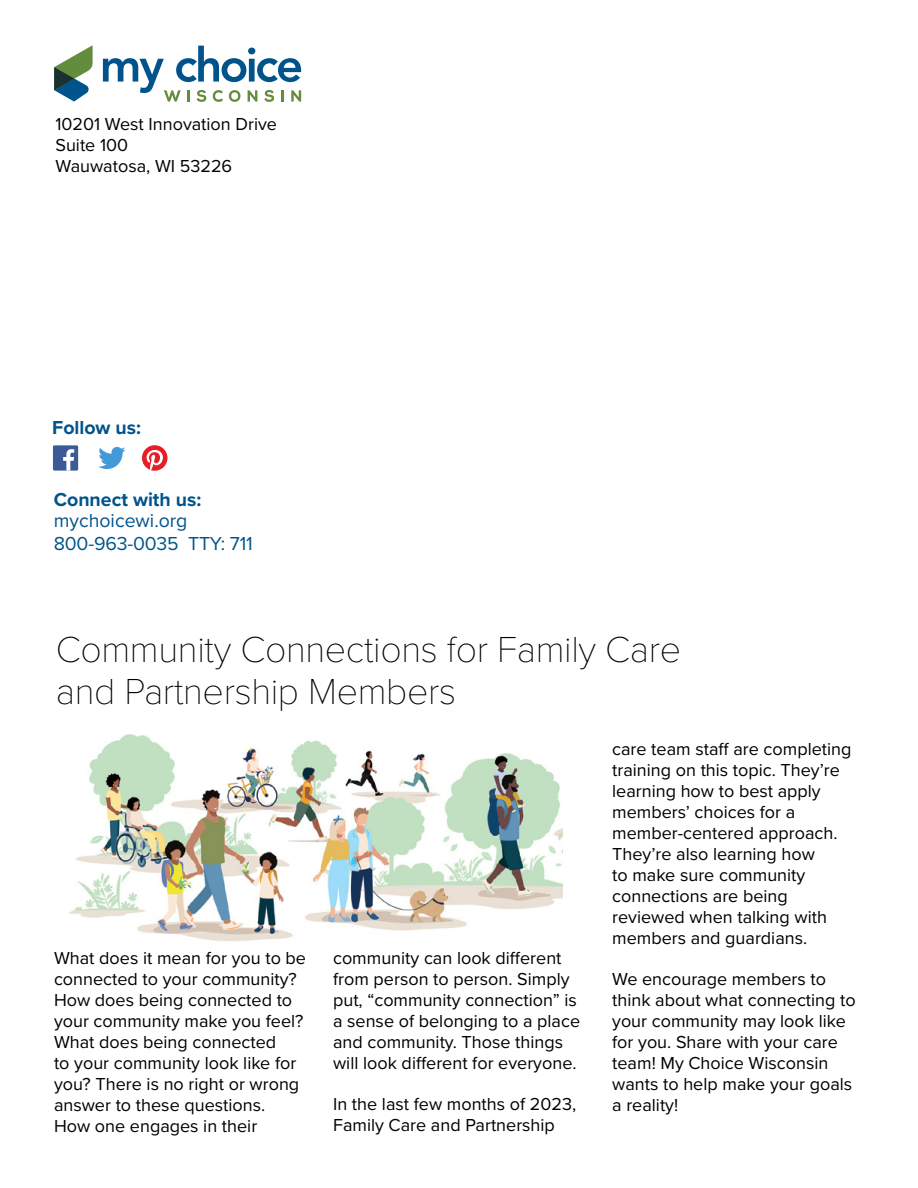
<style>
.page{position:relative;width:918px;height:1188px;background:#fff}
.page>*{position:absolute;margin:0;border:0;box-sizing:border-box;transform-origin:0 0}
.t1{font:100 37.5px/42px "Proxima Nova T";letter-spacing:-.01em;color:#000}
.t2{font:19.5px/22.5px "Proxima Nova";letter-spacing:-.005em;color:#00548b}
.t3{font:700 19.5px "Proxima Nova";color:#00548b}
.t4{font:18px/21px "Proxima Nova";color:#000}
</style>
<div class="page">
<svg style="left:54px;top:45px;width:39px;height:57px"></svg>
<svg style="left:103px;top:46px;width:198px;height:56px"></svg>
<div style="left:53px;top:445px;width:25px;height:26px;background:#3d5a98"></div>
<svg style="left:63px;top:449px;width:11px;height:22px"></svg>
<svg style="left:98px;top:446px;width:27px;height:23px"></svg>
<svg style="left:142px;top:445px;width:25px;height:26px"></svg>
<img style="left:69px;top:734px;width:494px;height:208px">
<p class="t4" style="left:56px;top:112px;width:223px">10201 West Innovation Drive<br>Suite 100<br>Wauwatosa, WI 53226</p>
<p class="t3" style="left:52px;top:413px;width:90px">Follow us:</p>
<p class="t3" style="left:54px;top:485px;width:149px">Connect with us:</p>
<p class="t2" style="left:54px;top:509px;width:201px">mychoicewi.org<br>800-963-0035 TTY: 711</p>
<h1 class="t1" style="left:56px;top:626px;width:627px">Community Connections for Family Care and Partnership Members</h1>
<p class="t4" style="left:54px;top:946px;width:254px">What does it mean for you to be connected to your community?<br>How does being connected to your community make you feel?<br>What does being connected<br>to your community look like for you? There is no right or wrong answer to these questions.<br>How one engages in their</p>
<p class="t4" style="left:333px;top:946px;width:249px">community can look different from person to person. Simply put, “community connection” is a sense of belonging to a place and community. Those things will look different for everyone.</p>
<p class="t4" style="left:333px;top:1093px;width:245px">In the last few months of 2023,<br>Family Care and Partnership</p>
<p class="t4" style="left:612px;top:738px;width:241px">care team staff are completing training on this topic. They’re learning how to best apply members’ choices for a member-centered approach.<br>They’re also learning how<br>to make sure community connections are being reviewed when talking with members and guardians.</p>
<p class="t4" style="left:612px;top:968px;width:245px">We encourage members to think about what connecting to your community may look like for you. Share with your care team! My Choice Wisconsin wants to help make your goals a reality!</p>
</div>
